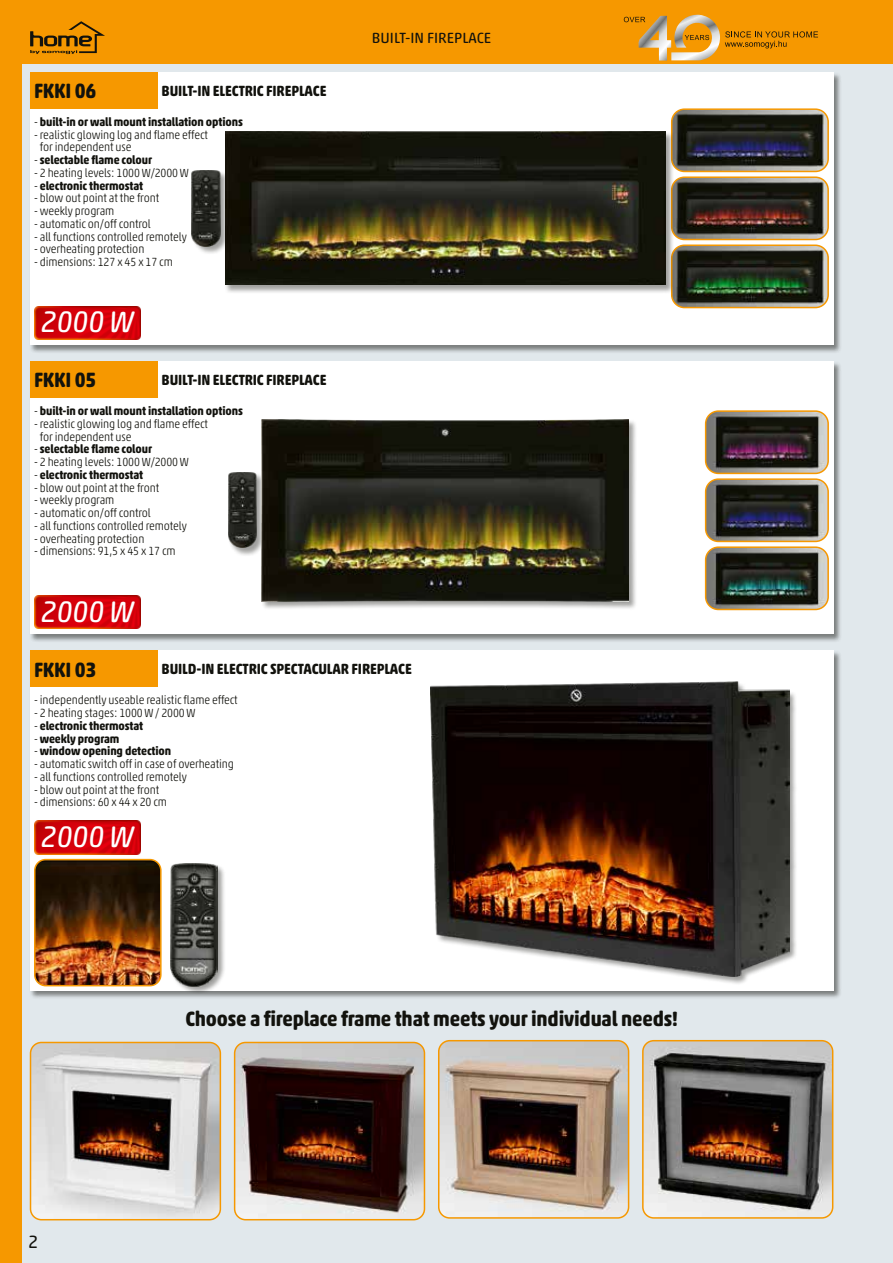
<style>
.page{position:relative;width:893px;height:1263px;background:#e1e8ec}
.page>*{position:absolute;margin:0;border:0;box-sizing:border-box;transform-origin:0 0}
.t1{font:italic 30.15px "Akko Rounded Pro";letter-spacing:-.015em;color:#fff}
.t2{font:700 21px "Akko Rounded Pro";letter-spacing:-.01em;color:#12120d;scale:.9 1}
.t3{font:18px "Akko Rounded Pro";color:#12120d}
.t4{font:700 15px "Akko Rounded Pro";letter-spacing:-.01em;color:#12120d;scale:.9 1}
.t5{font:15px "Akko Rounded Pro";color:#12120d}
.t6{font:300 12px/12.8px "Akko Rounded Pro";letter-spacing:-.01em;color:#12120d;scale:.9 1}
.t7{font:700 12px "Akko Rounded Pro";letter-spacing:-.01em;color:#12120d;scale:.9 1}
.s1{font-weight:300}
</style>
<div class="page">
<div style="left:0;top:0;width:893px;height:64px;background:#f69800"></div>
<div style="left:0;top:0;width:21px;height:1263px;background:#f69800"></div>
<svg style="left:30px;top:21px;width:75px;height:33px"></svg>
<div style="left:29px;top:361px;width:813px;height:281px;background:#12120d;opacity:.5"></div>
<div style="left:30px;top:361px;width:803px;height:273px;background:#fff"></div>
<div style="left:29px;top:72px;width:813px;height:281px;background:#12120d;opacity:.5"></div>
<div style="left:30px;top:72px;width:803px;height:272px;background:#fff"></div>
<img style="left:34px;top:306px;width:107px;height:33px">
<img style="left:674px;top:111px;width:154px;height:60px">
<div style="left:671px;top:108px;width:158px;height:64px;border:2px solid #f69800;border-radius:13px"></div>
<img style="left:674px;top:179px;width:154px;height:60px">
<div style="left:671px;top:176px;width:158px;height:64px;border:2px solid #f69800;border-radius:13px"></div>
<img style="left:672px;top:247px;width:156px;height:61px">
<div style="left:671px;top:244px;width:158px;height:64px;border:2px solid #f69800;border-radius:13px"></div>
<img style="left:34px;top:595px;width:107px;height:34px">
<img style="left:706px;top:413px;width:122px;height:60px">
<div style="left:705px;top:410px;width:124px;height:64px;border:2px solid #f69800;border-radius:13px"></div>
<img style="left:706px;top:481px;width:122px;height:60px">
<div style="left:705px;top:478px;width:124px;height:64px;border:2px solid #f69800;border-radius:13px"></div>
<img style="left:706px;top:549px;width:122px;height:60px">
<div style="left:705px;top:546px;width:124px;height:64px;border:2px solid #f69800;border-radius:13px"></div>
<div style="left:228px;top:472px;width:37px;height:84px;background:#12120d;opacity:.4"></div>
<img style="left:228px;top:473px;width:29px;height:75px">
<div style="left:261px;top:419px;width:376px;height:191px;background:#12120d;opacity:.4"></div>
<img style="left:261px;top:419px;width:368px;height:182px">
<div style="left:192px;top:170px;width:37px;height:84px;background:#12120d;opacity:.4"></div>
<img style="left:192px;top:171px;width:28px;height:75px">
<div style="left:225px;top:131px;width:449px;height:163px;background:#12120d;opacity:.4"></div>
<img style="left:225px;top:132px;width:440px;height:153px">
<div style="left:29px;top:650px;width:813px;height:349px;background:#12120d;opacity:.5"></div>
<div style="left:30px;top:651px;width:803px;height:340px;background:#fff"></div>
<img style="left:36px;top:859px;width:123px;height:127px">
<div style="left:34px;top:859px;width:128px;height:127px;border:2px solid #f69800;border-radius:11px"></div>
<div style="left:171px;top:863px;width:55px;height:132px;background:#12120d;opacity:.4"></div>
<img style="left:171px;top:863px;width:46px;height:123px">
<img style="left:34px;top:821px;width:107px;height:33px">
<div style="left:431px;top:682px;width:367px;height:303px;background:#12120d;opacity:.4"></div>
<img style="left:431px;top:682px;width:359px;height:295px">
<img style="left:31px;top:1042px;width:189px;height:178px">
<div style="left:30px;top:1042px;width:191px;height:178px;border:2px solid #f69800;border-radius:11px"></div>
<img style="left:235px;top:1042px;width:189px;height:178px">
<div style="left:234px;top:1042px;width:191px;height:178px;border:2px solid #f69800;border-radius:11px"></div>
<img style="left:441px;top:1042px;width:188px;height:174px">
<div style="left:438px;top:1040px;width:191px;height:179px;border:2px solid #f69800;border-radius:11px"></div>
<img style="left:645px;top:1042px;width:188px;height:174px">
<div style="left:642px;top:1040px;width:191px;height:179px;border:2px solid #f69800;border-radius:11px"></div>
<svg style="left:624px;top:15px;width:194px;height:46px"></svg>
<div style="left:30px;top:72px;width:127px;height:36px;background:#f69800"></div>
<div style="left:30px;top:361px;width:127px;height:37px;background:#f69800"></div>
<div style="left:30px;top:651px;width:127px;height:36px;background:#f69800"></div>
<h2 class="t2" style="left:34px;top:78px;width:71px">FKKI 06</h2>
<p class="t4" style="left:162px;top:82px;width:185px">BUILT-IN ELECTRIC FIREPLACE</p>
<p class="t7" style="left:34px;top:114px;width:234px"><span class="s1">-</span> built-in or wall mount installation options</p>
<p class="t6" style="left:40px;top:128px;width:188px;text-indent:-6px">- realistic glowing log and flame effect for independent use</p>
<p class="t7" style="left:34px;top:153px;width:133px"><span class="s1">-</span> selectable flame colour</p>
<p class="t6" style="left:34px;top:166px;width:174px">- 2 heating levels: 1000 W/2000 W</p>
<p class="t7" style="left:34px;top:178px;width:123px"><span class="s1">-</span> electronic thermostat</p>
<p class="t6" style="left:34px;top:192px;width:141px">- blow out point at the front</p>
<p class="t6" style="left:34px;top:205px;width:91px">- weekly program</p>
<p class="t6" style="left:34px;top:217px;width:131px">- automatic on/off control</p>
<p class="t6" style="left:34px;top:230px;width:171px">- all functions controlled remotely</p>
<p class="t6" style="left:34px;top:243px;width:124px">- overheating protection</p>
<p class="t6" style="left:34px;top:256px;width:156px">- dimensions: 127 x 45 x 17 cm</p>
<h1 class="t1" style="left:41px;top:304px;width:95px">2000 W</h1>
<h2 class="t2" style="left:34px;top:367px;width:71px">FKKI 05</h2>
<p class="t4" style="left:162px;top:371px;width:185px">BUILT-IN ELECTRIC FIREPLACE</p>
<p class="t7" style="left:34px;top:404px;width:234px"><span class="s1">-</span> built-in or wall mount installation options</p>
<p class="t6" style="left:40px;top:417px;width:188px;text-indent:-6px">- realistic glowing log and flame effect for independent use</p>
<p class="t7" style="left:34px;top:442px;width:133px"><span class="s1">-</span> selectable flame colour</p>
<p class="t6" style="left:34px;top:455px;width:174px">- 2 heating levels: 1000 W/2000 W</p>
<p class="t7" style="left:34px;top:467px;width:123px"><span class="s1">-</span> electronic thermostat</p>
<p class="t6" style="left:34px;top:481px;width:141px">- blow out point at the front</p>
<p class="t6" style="left:34px;top:494px;width:91px">- weekly program</p>
<p class="t6" style="left:34px;top:506px;width:131px">- automatic on/off control</p>
<p class="t6" style="left:34px;top:519px;width:171px">- all functions controlled remotely</p>
<p class="t6" style="left:34px;top:532px;width:124px">- overheating protection</p>
<p class="t6" style="left:34px;top:545px;width:159px">- dimensions: 91,5 x 45 x 17 cm</p>
<h1 class="t1" style="left:41px;top:593px;width:95px">2000 W</h1>
<p class="t5" style="left:372px;top:29px;width:121px">BUILT-IN FIREPLACE</p>
<h2 class="t2" style="left:34px;top:656px;width:71px">FKKI 03</h2>
<p class="t4" style="left:162px;top:660px;width:280px">BUILD-IN ELECTRIC SPECTACULAR FIREPLACE</p>
<p class="t6" style="left:34px;top:694px;width:228px">- independently useable realistic flame effect</p>
<p class="t6" style="left:34px;top:706px;width:181px">- 2 heating stages: 1000 W / 2000 W</p>
<p class="t7" style="left:34px;top:718px;width:123px"><span class="s1">-</span> electronic thermostat</p>
<p class="t7" style="left:34px;top:731px;width:96px"><span class="s1">-</span> weekly program</p>
<p class="t7" style="left:34px;top:744px;width:154px"><span class="s1">-</span> window opening detection</p>
<p class="t6" style="left:34px;top:757px;width:224px">- automatic switch off in case of overheating</p>
<p class="t6" style="left:34px;top:770px;width:171px">- all functions controlled remotely</p>
<p class="t6" style="left:34px;top:783px;width:141px">- blow out point at the front</p>
<p class="t6" style="left:34px;top:796px;width:149px">- dimensions: 60 x 44 x 20 cm</p>
<h1 class="t1" style="left:41px;top:818px;width:95px">2000 W</h1>
<h2 class="t2" style="left:185px;top:1005px;width:549px">Choose a fireplace frame that meets your individual needs!</h2>
<h3 class="t3" style="left:28px;top:1231px;width:12px">2</h3>
</div>
